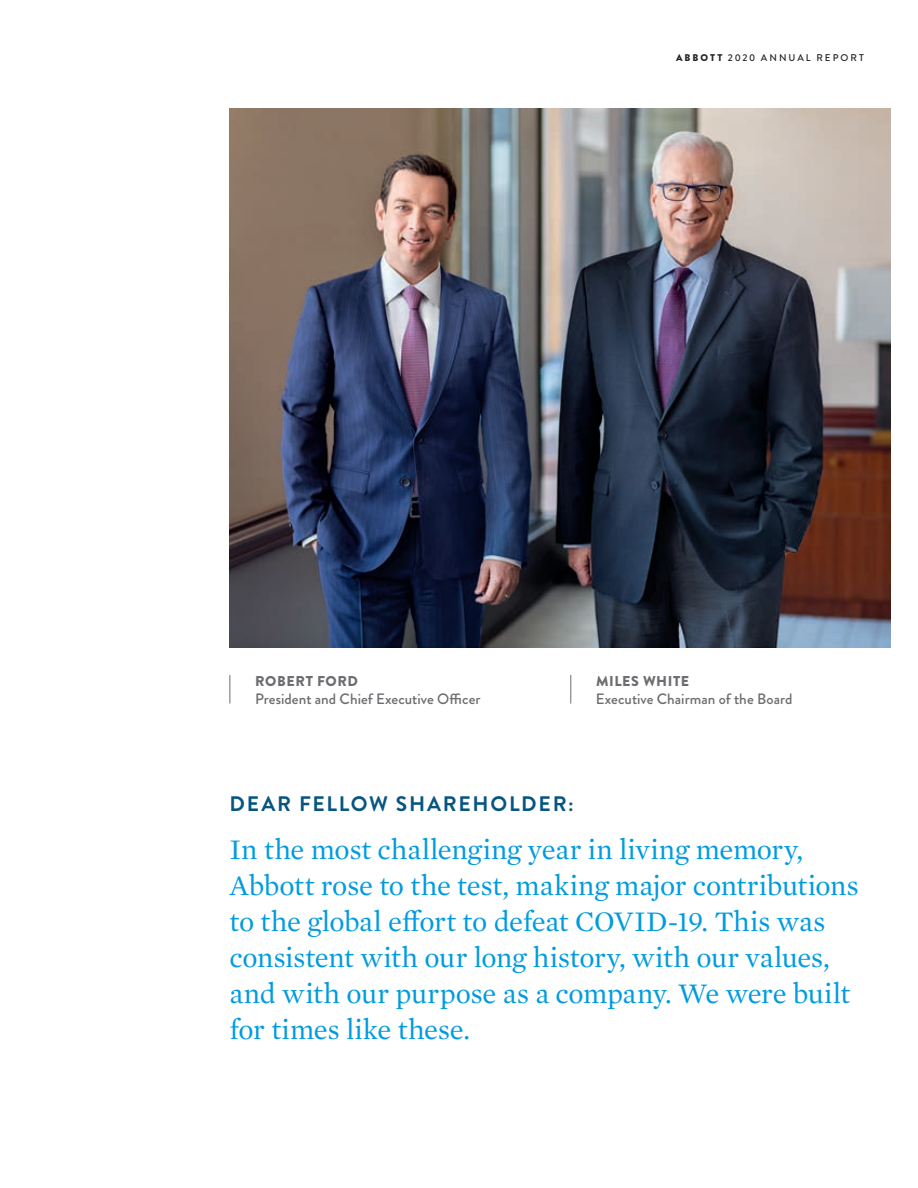
<style>
.page{position:relative;width:918px;height:1188px;background:#fff}
.page>*{position:absolute;margin:0;border:0;box-sizing:border-box;transform-origin:0 0}
.t1{font:28.8px/36px "Mercury Text G1";letter-spacing:-.01em;color:#009bde}
.t2{font:700 21px "Brandon Grotesque";letter-spacing:.085em;color:#075580}
.t3{font:500 15px "Brandon Grotesque";letter-spacing:.005em;color:#6c6d70}
.t4{font:900 14.25px "Brandon Grotesque";letter-spacing:.04em;color:#6c6d70}
.t5{font:500 9.75px "Brandon Grotesque";letter-spacing:.205em;color:#231f20}
.s1{font-weight:900}
</style>
<div class="page">
<img style="left:230px;top:108px;width:661px;height:540px">
<svg style="left:230px;top:675px;width:1px;height:29px"></svg>
<svg style="left:570px;top:675px;width:1px;height:29px"></svg>
<p class="t5" style="left:676px;top:51px;width:189px"><span class="s1">ABBOTT</span> 2020 ANNUAL REPORT</p>
<p class="t4" style="left:255px;top:670px;width:104px">ROBERT FORD</p>
<p class="t3" style="left:255px;top:688px;width:227px">President and Chief Executive Officer</p>
<p class="t4" style="left:596px;top:670px;width:95px">MILES WHITE</p>
<p class="t3" style="left:596px;top:688px;width:198px">Executive Chairman of the Board</p>
<p class="t2" style="left:230px;top:789px;width:346px">DEAR FELLOW SHAREHOLDER:</p>
<p class="t1" style="left:230px;top:830px;width:631px">In the most challenging year in living memory, Abbott rose to the test, making major contributions to the global effort to defeat COVID-19. This was consistent with our long history, with our values, and with our purpose as a company. We were built for times like these.</p>
</div>
